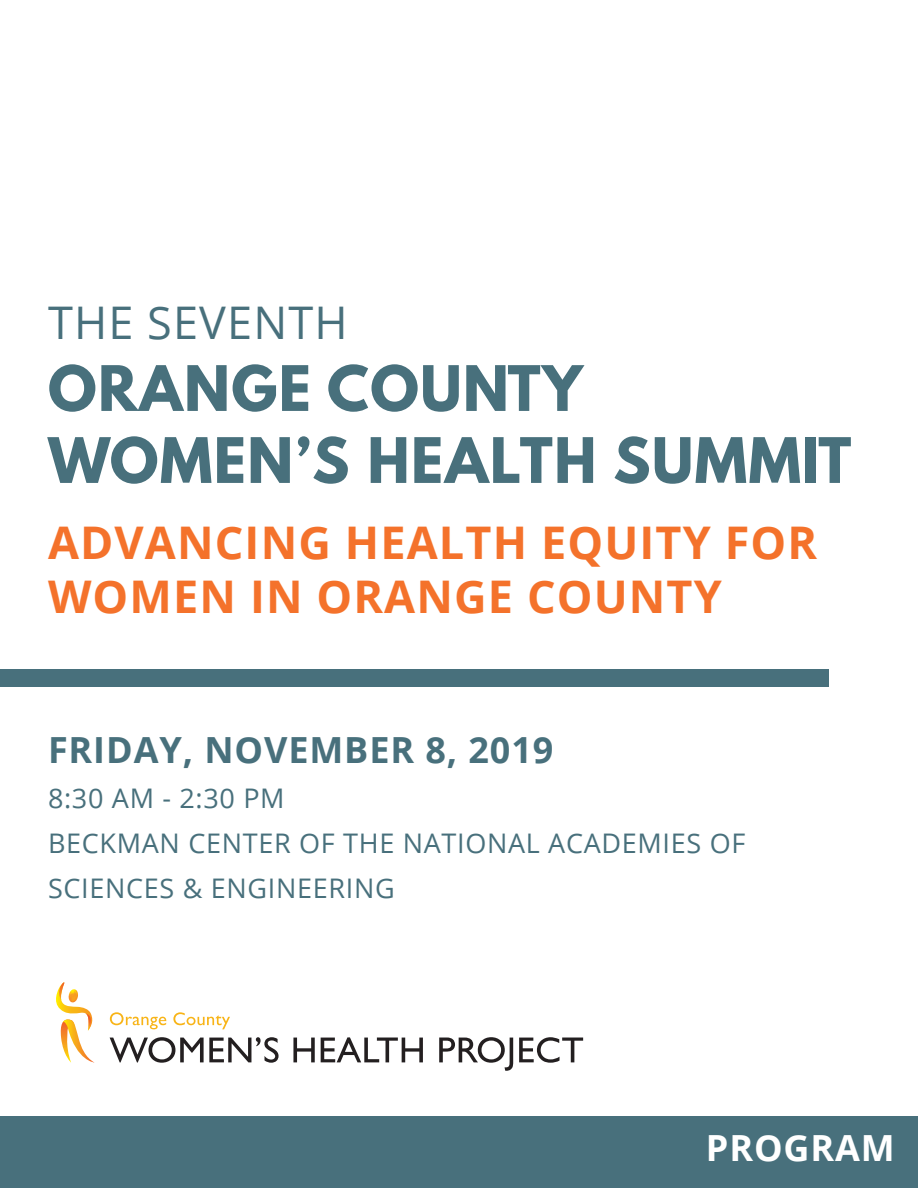
<style>
.page{position:relative;width:918px;height:1188px;background:#fff}
.page>*{position:absolute;margin:0;border:0;box-sizing:border-box;transform-origin:0 0}
.t1{font:700 55.5px "League Spartan";letter-spacing:.025em;color:#48707c}
.t2{font:700 45px/54px "Open Sans";letter-spacing:.025em;color:#f4722b}
.t3{font:45px "Open Sans";letter-spacing:.025em;color:#48707c}
.t4{font:700 36px "Open Sans";letter-spacing:.025em;color:#48707c}
.t5{font:700 36px "Open Sans";letter-spacing:.025em;color:#fff}
.t6{font:27px "Open Sans";letter-spacing:.025em;color:#48707c}
</style>
<div class="page">
<div style="left:0;top:669px;width:829px;height:18px;background:#48707c"></div>
<div style="left:0;top:1116px;width:918px;height:72px;background:#48707c"></div>
<svg style="left:110px;top:1012px;width:56px;height:17px"></svg>
<svg style="left:173px;top:1012px;width:57px;height:17px"></svg>
<svg style="left:110px;top:1037px;width:169px;height:26px"></svg>
<svg style="left:293px;top:1038px;width:22px;height:24px"></svg>
<svg style="left:321px;top:1037px;width:102px;height:25px"></svg>
<svg style="left:439px;top:1037px;width:74px;height:34px"></svg>
<svg style="left:519px;top:1037px;width:64px;height:26px"></svg>
<svg style="left:56px;top:982px;width:39px;height:81px"></svg>
<p class="t3" style="left:48px;top:292px;width:301px">THE SEVENTH</p>
<p class="t1" style="left:48px;top:345px;width:536px">ORANGE COUNTY</p>
<p class="t1" style="left:48px;top:417px;width:805px">WOMEN’S HEALTH SUMMIT</p>
<p class="t2" style="left:48px;top:515px;width:771px">ADVANCING HEALTH EQUITY FOR<br>WOMEN IN ORANGE COUNTY</p>
<p class="t4" style="left:48px;top:725px;width:507px">FRIDAY, NOVEMBER 8, 2019</p>
<p class="t6" style="left:48px;top:780px;width:238px">8:30 AM - 2:30 PM</p>
<p class="t6" style="left:48px;top:825px;width:699px">BECKMAN CENTER OF THE NATIONAL ACADEMIES OF</p>
<p class="t6" style="left:48px;top:870px;width:348px">SCIENCES &amp; ENGINEERING</p>
<p class="t5" style="left:706px;top:1123px;width:191px">PROGRAM</p>
</div>
